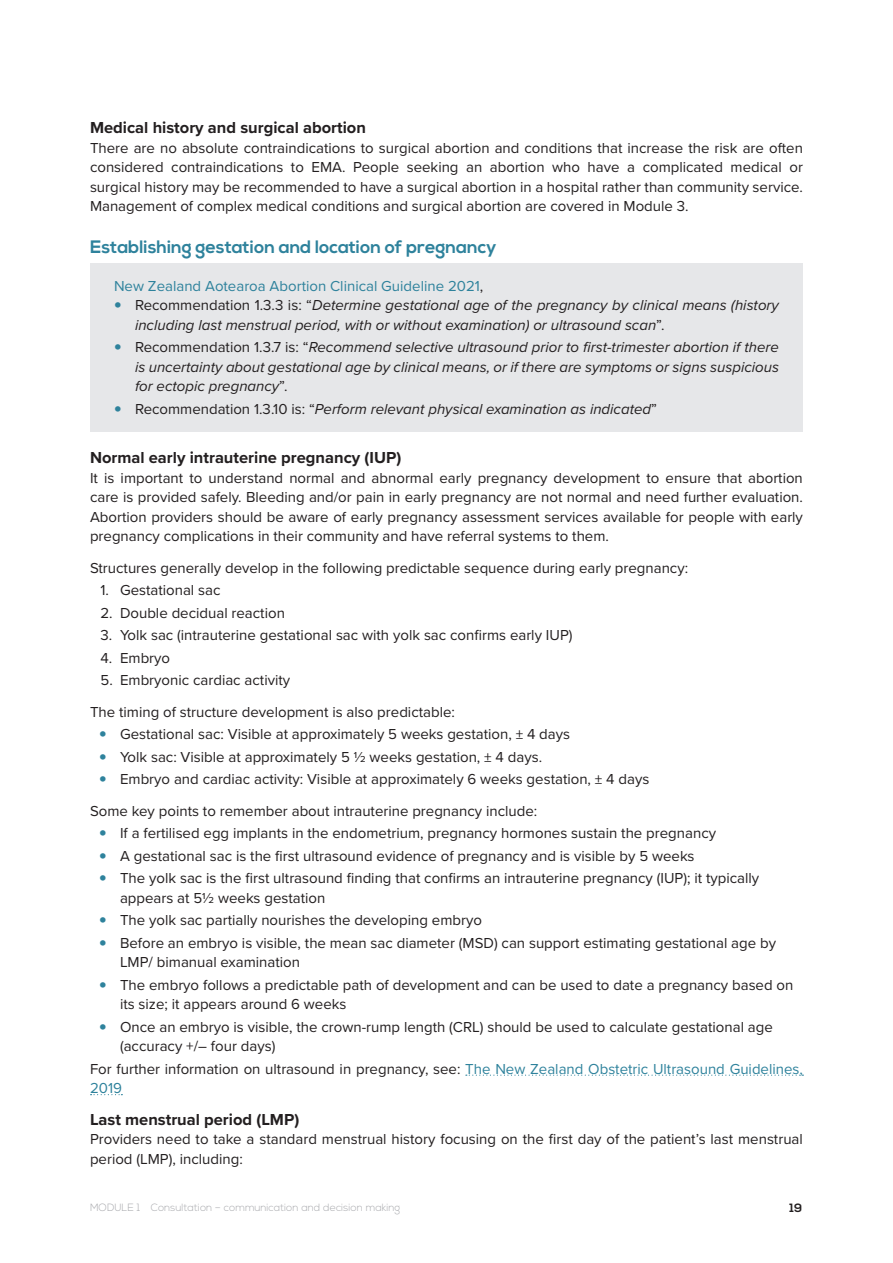
<style>
.page{position:relative;width:893px;height:1263px;background:#fff}
.page>*{position:absolute;margin:0;border:0;box-sizing:border-box;transform-origin:0 0}
.Heading_2{font:700 18px "Nexa";color:#2e829c}
.Heading_3{font:700 16.5px "Proxima Nova";color:#231f20}
.Body{font:15px/19.5px "Proxima Nova";color:#231f20}
.t1{font:italic 15px/19.5px "Proxima Nova";color:#231f20}
.Body_Before_Bullet{font:15px/19.5px "Proxima Nova";color:#231f20}
.Body-2{font:15px "Proxima Nova";color:#2e829c}
.t2{font:700 12px "Nexa";color:#231f20}
.t3{font:300 10.5px "Nexa";color:#a8a9ad}
.s1{color:#231f20}
.s2{font-weight:900;font-style:normal;font-size:21px;color:#2e829c}
.s3{font-style:normal}
.s4{font-weight:900;font-size:21px;color:#2e829c}
.s5{color:#2e829c}
</style>
<div class="page">
<div style="left:90px;top:264px;width:713px;height:45px;background:#e6e7e9"></div>
<div style="left:90px;top:283px;width:713px;height:65px;background:#e6e7e9"></div>
<div style="left:90px;top:325px;width:713px;height:84px;background:#e6e7e9"></div>
<div style="left:90px;top:387px;width:713px;height:45px;background:#e6e7e9"></div>
<svg style="left:466px;top:1074px;width:337px;height:2px"></svg>
<svg style="left:91px;top:1094px;width:31px;height:1px"></svg>
<p class="Heading_3" style="left:90px;top:115px;width:277px">Medical history and surgical abortion</p>
<p class="Body" style="left:90px;top:137px;width:714px;text-align:justify">There are no absolute contraindications to surgical abortion and conditions that increase the risk are often considered contraindications to EMA. People seeking an abortion who have a complicated medical or surgical history may be recommended to have a surgical abortion in a hospital rather than community service.<br>Management of complex medical conditions and surgical abortion are covered in Module 3.</p>
<p class="Heading_2" style="left:90px;top:236px;width:408px">Establishing gestation and location of pregnancy</p>
<p class="Body-2" style="left:114px;top:274px;width:371px">New Zealand Aotearoa Abortion Clinical Guideline 2021<span class="s1">,</span></p>
<p class="t1" style="left:135px;top:295px;width:645px;text-indent:-21px"><span class="s2">•</span> <span class="s3">Recommendation 1.3.3 is: “</span>Determine gestational age of the pregnancy by clinical means (history including last menstrual period, with or without examination) or ultrasound scan<span class="s3">”.</span></p>
<p class="t1" style="left:135px;top:337px;width:645px;text-align:justify;text-indent:-21px"><span class="s2">•</span> <span class="s3">Recommendation 1.3.7 is: “</span>Recommend selective ultrasound prior to first-trimester abortion if there is uncertainty about gestational age by clinical means, or if there are symptoms or signs suspicious for ectopic pregnancy<span class="s3">”.</span></p>
<p class="t1" style="left:114px;top:398px;width:544px"><span class="s2">•</span> <span class="s3">Recommendation 1.3.10 is: “</span>Perform relevant physical examination as indicated<span class="s3">”</span></p>
<p class="Heading_3" style="left:90px;top:445px;width:313px">Normal early intrauterine pregnancy (IUP)</p>
<p class="Body" style="left:90px;top:467px;width:714px;text-align:justify">It is important to understand normal and abnormal early pregnancy development to ensure that abortion care is provided safely. Bleeding and/or pain in early pregnancy are not normal and need further evaluation.<br>Abortion providers should be aware of early pregnancy assessment services available for people with early pregnancy complications in their community and have referral systems to them.</p>
<p class="Body" style="left:90px;top:557px;width:600px">Structures generally develop in the following predictable sequence during early pregnancy:</p>
<p class="Body" style="left:100px;top:580px;width:122px">1. Gestational sac</p>
<p class="Body" style="left:100px;top:602px;width:186px">2. Double decidual reaction</p>
<p class="Body" style="left:100px;top:625px;width:473px">3. Yolk sac (intrauterine gestational sac with yolk sac confirms early IUP)</p>
<p class="Body" style="left:100px;top:647px;width:71px">4. Embryo</p>
<p class="Body" style="left:100px;top:670px;width:191px">5. Embryonic cardiac activity</p>
<p class="Body_Before_Bullet" style="left:90px;top:701px;width:366px">The timing of structure development is also predictable:</p>
<p class="Body" style="left:99px;top:724px;width:473px"><span class="s4">•</span> Gestational sac: Visible at approximately 5 weeks gestation, ± 4 days</p>
<p class="Body" style="left:99px;top:746px;width:445px"><span class="s4">•</span> Yolk sac: Visible at approximately 5 ½ weeks gestation, ± 4 days.</p>
<p class="Body" style="left:99px;top:769px;width:552px"><span class="s4">•</span> Embryo and cardiac activity: Visible at approximately 6 weeks gestation, ± 4 days</p>
<p class="Body_Before_Bullet" style="left:90px;top:800px;width:449px">Some key points to remember about intrauterine pregnancy include:</p>
<p class="Body" style="left:99px;top:823px;width:619px"><span class="s4">•</span> If a fertilised egg implants in the endometrium, pregnancy hormones sustain the pregnancy</p>
<p class="Body" style="left:99px;top:845px;width:597px"><span class="s4">•</span> A gestational sac is the first ultrasound evidence of pregnancy and is visible by 5 weeks</p>
<p class="Body" style="left:120px;top:868px;width:641px;text-indent:-21px"><span class="s4">•</span> The yolk sac is the first ultrasound finding that confirms an intrauterine pregnancy (IUP); it typically appears at 5½ weeks gestation</p>
<p class="Body" style="left:99px;top:910px;width:384px"><span class="s4">•</span> The yolk sac partially nourishes the developing embryo</p>
<p class="Body" style="left:120px;top:932px;width:657px;text-indent:-21px"><span class="s4">•</span> Before an embryo is visible, the mean sac diameter (MSD) can support estimating gestational age by<br>LMP/ bimanual examination</p>
<p class="Body" style="left:120px;top:974px;width:675px;text-indent:-21px"><span class="s4">•</span> The embryo follows a predictable path of development and can be used to date a pregnancy based on its size; it appears around 6 weeks</p>
<p class="Body" style="left:120px;top:1016px;width:654px;text-indent:-21px"><span class="s4">•</span> Once an embryo is visible, the crown-rump length (CRL) should be used to calculate gestational age (accuracy +/– four days)</p>
<p class="Body" style="left:90px;top:1058px;width:714px">For further information on ultrasound in pregnancy, see: <span class="s5">The New Zealand Obstetric Ultrasound Guidelines,<br>2019</span></p>
<p class="Heading_3" style="left:90px;top:1107px;width:211px">Last menstrual period (LMP)</p>
<p class="Body_Before_Bullet" style="left:90px;top:1129px;width:714px">Providers need to take a standard menstrual history focusing on the first day of the patient’s last menstrual period (LMP), including:</p>
<p class="t3" style="left:90px;top:1201px;width:312px">MODULE 1 Consultation – communication and decision making</p>
<p class="t2" style="left:789px;top:1201px;width:14px">19</p>
</div>
